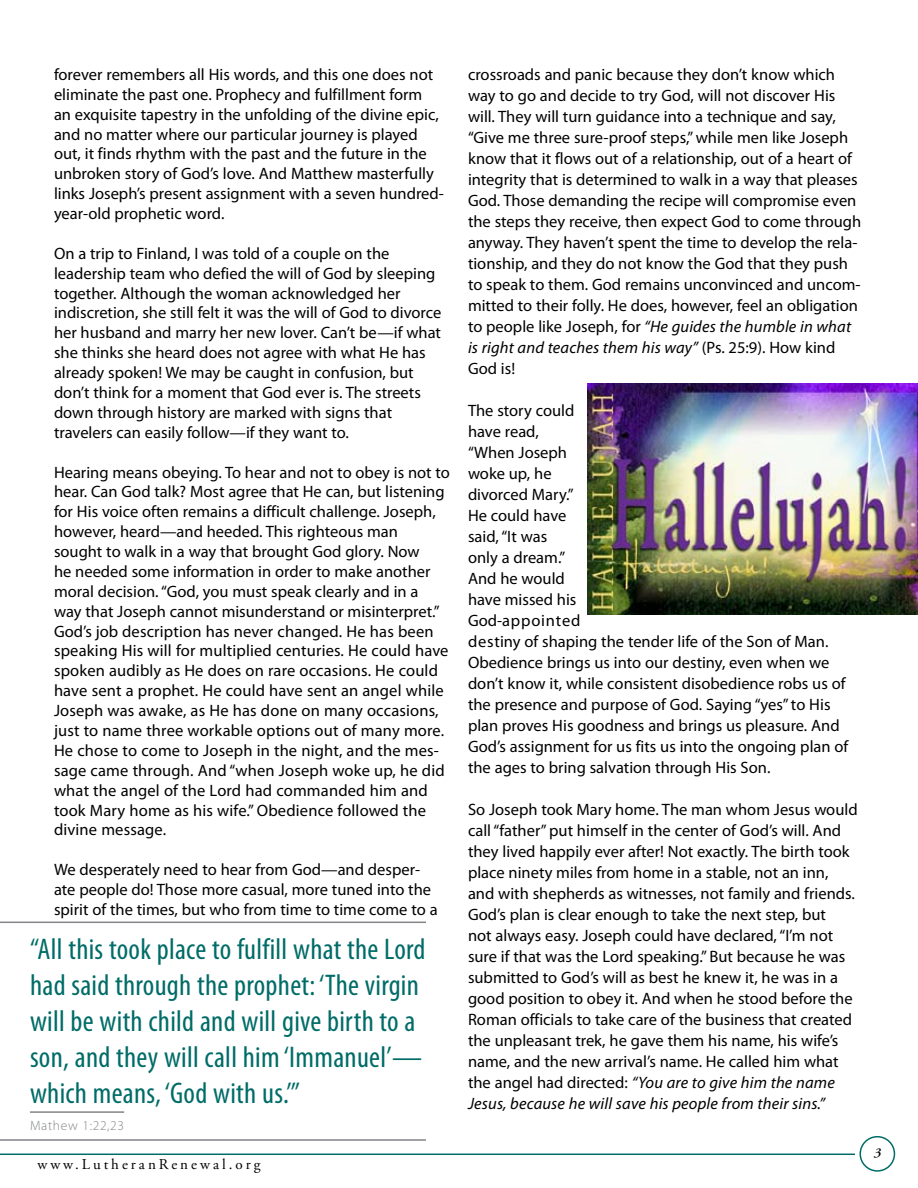
<style>
.page{position:relative;width:918px;height:1188px;background:#fff}
.page>*{position:absolute;margin:0;border:0;box-sizing:border-box;transform-origin:0 0}
.t1{font:condensed 30px/36.2px "Myriad Pro";letter-spacing:.01em;color:#006c67}
.t2{font:16.5px/21px "Myriad Pro";color:#000}
.t3{font:15px "Adobe Garamond Pro";letter-spacing:.2em;color:#000}
.t4{font:300 13.5px "Myriad Pro";letter-spacing:.05em;color:#828487}
.t5{font:italic 600 13.5px "Adobe Garamond Pro";color:#000}
.s1{font-style:italic}
</style>
<div class="page">
<hr style="left:0;top:1154px;width:855px;height:1px;background:#006c67">
<div style="left:860px;top:1136px;width:35px;height:36px;border:2px solid #006c67;border-radius:50%"></div>
<hr style="left:0;top:922px;width:426px;height:1px;background:#828487">
<hr style="left:0;top:1139px;width:426px;height:2px;background:#828487">
<hr style="left:30px;top:1111px;width:94px;height:2px;background:#828487">
<img style="left:588px;top:384px;width:330px;height:231px">
<p class="t2" style="left:54px;top:64px;width:391px;line-height:20px">forever remembers all His words, and this one does not eliminate the past one. Prophecy and fulfillment form<br>an exquisite tapestry in the unfolding of the divine epic, and no matter where our particular journey is played out, it finds rhythm with the past and the future in the unbroken story of God’s love. And Matthew masterfully links Joseph’s present assignment with a seven hundred&shy;year-old prophetic word.</p>
<p class="t2" style="left:54px;top:243px;width:389px;line-height:20px">On a trip to Finland, I was told of a couple on the leadership team who defied the will of God by sleeping together. Although the woman acknowledged her indiscretion, she still felt it was the will of God to divorce her husband and marry her new lover. Can’t be—if what she thinks she heard does not agree with what He has already spoken! We may be caught in confusion, but don’t think for a moment that God ever is. The streets down through history are marked with signs that travelers can easily follow—if they want to.</p>
<p class="t2" style="left:54px;top:462px;width:398px;line-height:20px">Hearing means obeying. To hear and not to obey is not to hear. Can God talk? Most agree that He can, but listening for His voice often remains a difficult challenge. Joseph, however, heard—and heeded. This righteous man sought to walk in a way that brought God glory. Now<br>he needed some information in order to make another moral decision. “God, you must speak clearly and in a way that Joseph cannot misunderstand or misinterpret.” God’s job description has never changed. He has been speaking His will for multiplied centuries. He could have spoken audibly as He does on rare occasions. He could have sent a prophet. He could have sent an angel while Joseph was awake, as He has done on many occasions, just to name three workable options out of many more.<br>He chose to come to Joseph in the night, and the mes&shy;sage came through. And “when Joseph woke up, he did what the angel of the Lord had commanded him and took Mary home as his wife.” Obedience followed the divine message.</p>
<p class="t2" style="left:54px;top:859px;width:385px;line-height:20px">We desperately need to hear from God—and desper&shy;ate people do! Those more casual, more tuned into the spirit of the times, but who from time to time come to a</p>
<h1 class="t1" style="left:30px;top:930px;width:397px">“All this took place to fulfill what the Lord had said through the prophet: ‘The virgin will be with child and will give birth to a son, and they will call him ‘Immanuel’— which means, ‘God with us.’”</h1>
<p class="t4" style="left:30px;top:1117px;width:96px">Mathew 1:22,23</p>
<p class="t3" style="left:38px;top:1155px;width:225px">www.LutheranRenewal.org</p>
<p class="t2" style="left:468px;top:64px;width:395px">crossroads and panic because they don’t know which way to go and decide to try God, will not discover His will. They will turn guidance into a technique and say, “Give me three sure-proof steps,” while men like Joseph know that it flows out of a relationship, out of a heart of integrity that is determined to walk in a way that pleases God. Those demanding the recipe will compromise even the steps they receive, then expect God to come through anyway. They haven’t spent the time to develop the rela&shy;tionship, and they do not know the God that they push to speak to them. God remains unconvinced and uncom&shy;mitted to their folly. He does, however, feel an obligation to people like Joseph, for <span class="s1">“He guides the humble in what is right and teaches them his way”</span> (Ps. 25:9). How kind God is!</p>
<p class="t2" style="left:468px;top:400px;width:382px">The story could<br>have read,<br>“When Joseph<br>woke up, he<br>divorced Mary.”<br>He could have<br>said, “It was<br>only a dream.”<br>And he would<br>have missed his<br>God-appointed<br>destiny of shaping the tender life of the Son of Man.<br>Obedience brings us into our destiny, even when we don’t know it, while consistent disobedience robs us of the presence and purpose of God. Saying “yes” to His plan proves His goodness and brings us pleasure. And<br>God’s assignment for us fits us into the ongoing plan of the ages to bring salvation through His Son.</p>
<p class="t2" style="left:468px;top:799px;width:391px">So Joseph took Mary home. The man whom Jesus would call “father” put himself in the center of God’s will. And they lived happily ever after! Not exactly. The birth took place ninety miles from home in a stable, not an inn, and with shepherds as witnesses, not family and friends.<br>God’s plan is clear enough to take the next step, but<br>not always easy. Joseph could have declared, “I’m not sure if that was the Lord speaking.” But because he was submitted to God’s will as best he knew it, he was in a good position to obey it. And when he stood before the Roman officials to take care of the business that created the unpleasant trek, he gave them his name, his wife’s name, and the new arrival’s name. He called him what the angel had directed: <span class="s1">“You are to give him the name Jesus, because he will save his people from their sins.”</span></p>
<p class="t5" style="left:874px;top:1145px;width:8px">3</p>
</div>
